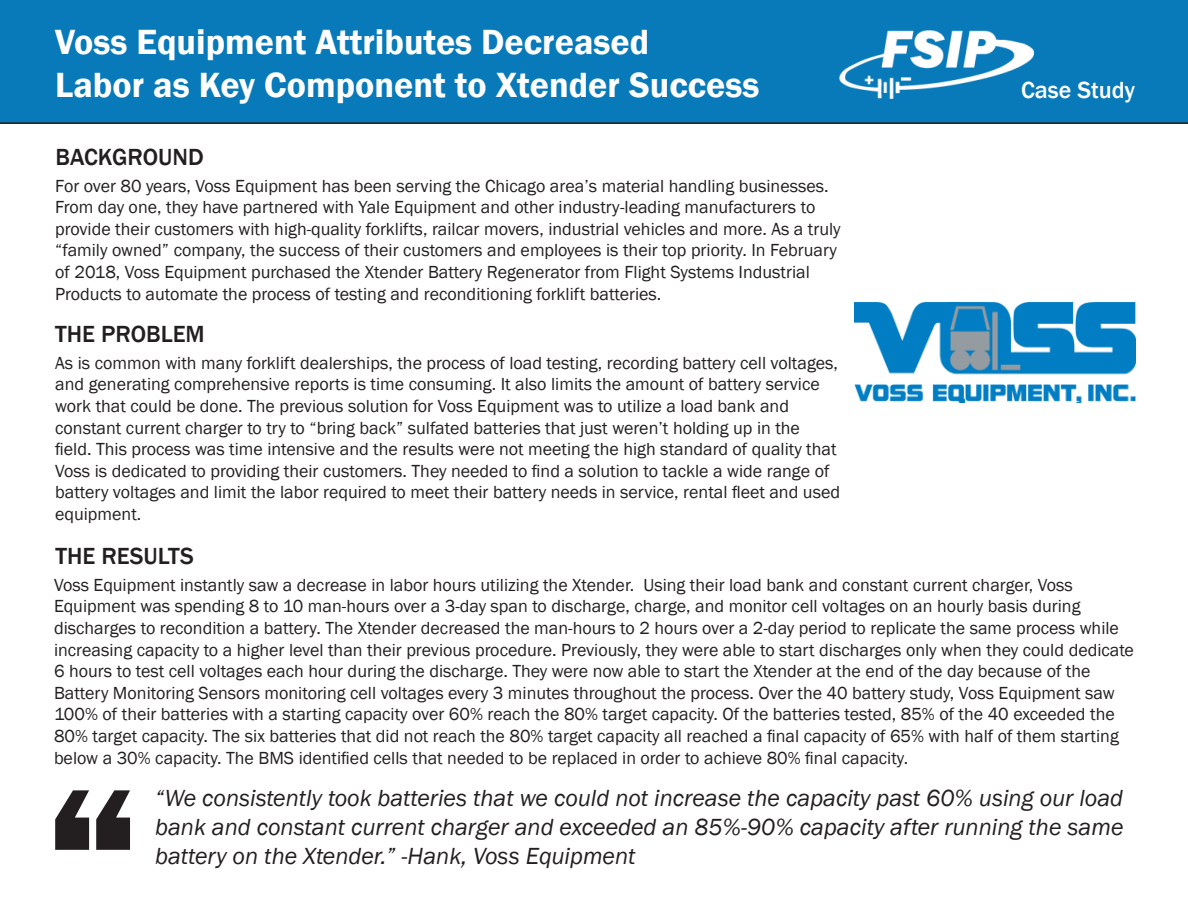
<style>
.page{position:relative;width:1188px;height:918px;background:#fff}
.page>*{position:absolute;margin:0;border:0;box-sizing:border-box;transform-origin:0 0}
.t1{font:800 208.5px "Franklin Gothic";color:#231f20}
.t2{font:600 36px "Franklin Gothic";color:#fff}
.t3{font:italic 24px/28.8px "Franklin Gothic";color:#231f20;text-align:justify}
.t4{font:500 24px "Franklin Gothic";color:#231f20}
.t5{font:500 24px "Franklin Gothic";color:#fff}
.t6{font:18px/21.6px "Franklin Gothic";color:#231f20}
</style>
<div class="page">
<div style="left:0;top:0;width:1188px;height:124px;background:#087ab9"></div>
<img style="left:839px;top:30px;width:195px;height:69px">
<img style="left:854px;top:303px;width:281px;height:99px">
<p class="t2" style="left:55px;top:20px;width:596px">Voss Equipment Attributes Decreased</p>
<p class="t2" style="left:55px;top:63px;width:706px">Labor as Key Component to Xtender Success</p>
<p class="t4" style="left:56px;top:142px;width:150px">BACKGROUND</p>
<p class="t6" style="left:55px;top:175px;width:787px">For over 80 years, Voss Equipment has been serving the Chicago area’s material handling businesses.<br>From day one, they have partnered with Yale Equipment and other industry-leading manufacturers to provide their customers with high-quality forklifts, railcar movers, industrial vehicles and more. As a truly “family owned” company, the success of their customers and employees is their top priority. In February of 2018, Voss Equipment purchased the Xtender Battery Regenerator from Flight Systems Industrial Products to automate the process of testing and reconditioning forklift batteries.</p>
<p class="t4" style="left:55px;top:319px;width:151px">THE PROBLEM</p>
<p class="t6" style="left:55px;top:352px;width:786px">As is common with many forklift dealerships, the process of load testing, recording battery cell voltages, and generating comprehensive reports is time consuming. It also limits the amount of battery service work that could be done. The previous solution for Voss Equipment was to utilize a load bank and constant current charger to try to “bring back” sulfated batteries that just weren’t holding up in the field. This process was time intensive and the results were not meeting the high standard of quality that Voss is dedicated to providing their customers. They needed to find a solution to tackle a wide range of battery voltages and limit the labor required to meet their battery needs in service, rental fleet and used equipment.</p>
<p class="t4" style="left:56px;top:541px;width:140px">THE RESULTS</p>
<p class="t5" style="left:1021px;top:75px;width:116px">Case Study</p>
<p class="t6" style="left:54px;top:574px;width:1082px">Voss Equipment instantly saw a decrease in labor hours utilizing the Xtender. Using their load bank and constant current charger, Voss Equipment was spending 8 to 10 man-hours over a 3-day span to discharge, charge, and monitor cell voltages on an hourly basis during discharges to recondition a battery. The Xtender decreased the man-hours to 2 hours over a 2-day period to replicate the same process while increasing capacity to a higher level than their previous procedure. Previously, they were able to start discharges only when they could dedicate 6 hours to test cell voltages each hour during the discharge. They were now able to start the Xtender at the end of the day because of the Battery Monitoring Sensors monitoring cell voltages every 3 minutes throughout the process. Over the 40 battery study, Voss Equipment saw 100% of their batteries with a starting capacity over 60% reach the 80% target capacity. Of the batteries tested, 85% of the 40 exceeded the 80% target capacity. The six batteries that did not reach the 80% target capacity all reached a final capacity of 65% with half of them starting below a 30% capacity. The BMS identified cells that needed to be replaced in order to achieve 80% final capacity.</p>
<p class="t3" style="left:155px;top:784px;width:970px">“We consistently took batteries that we could not increase the capacity past 60% using our load bank and constant current charger and exceeded an 85%-90% capacity after running the same battery on the Xtender.” -Hank, Voss Equipment</p>
<p class="t1" style="left:45px;top:724px;width:97px">“</p>
</div>
